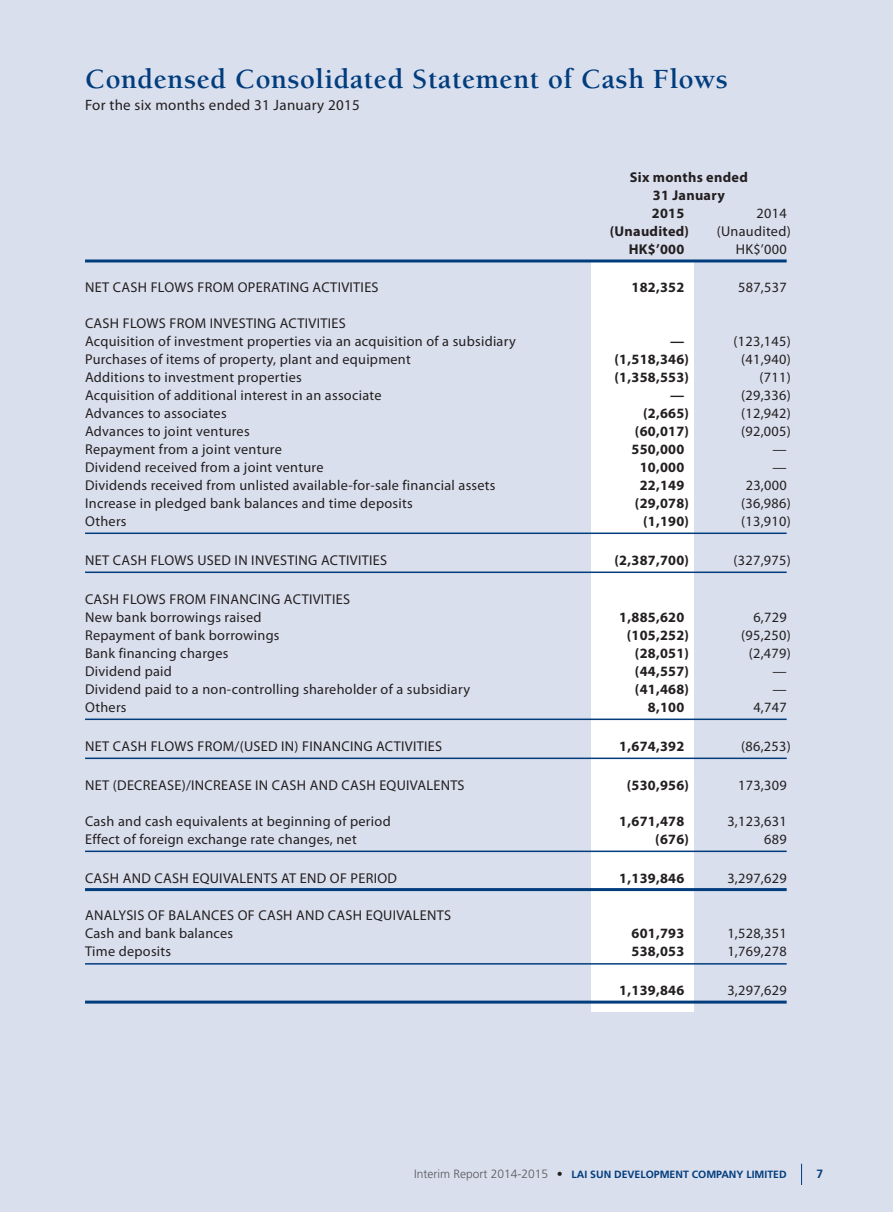
<style>
.page{position:relative;width:893px;height:1212px;background:#dadfed}
.page>*{position:absolute;margin:0;border:0;box-sizing:border-box;transform-origin:0 0}
.Heading{font:700 28.5px "Berkeley Std";letter-spacing:.02em;color:#013d7d}
.Date{font:15px "Myriad Pro";letter-spacing:.02em;color:#231f20}
.Table_2_colume{font:14.25px "Myriad Pro";letter-spacing:.02em;color:#231f20}
.Table_2_colume-2{font:700 14.25px "Myriad Pro";letter-spacing:.02em;color:#231f20}
.t1{font:700 12px "Frutiger LT Std";color:#013d7d}
.t2{font:700 10.5px "Frutiger LT Std";color:#013d7d}
.s1{font-weight:300;font-size:12px;color:#57585a}
.s2{font-size:12px;color:#231f20}
</style>
<div class="page">
<svg style="left:801px;top:1164px;width:1px;height:21px"></svg>
<div style="left:591px;top:261px;width:102px;height:751px;background:#fff"></div>
<hr style="left:85px;top:259px;width:702px;height:3px;background:#013d7d">
<hr style="left:85px;top:532px;width:702px;height:2px;background:#013d7d">
<hr style="left:85px;top:571px;width:702px;height:2px;background:#013d7d">
<hr style="left:85px;top:718px;width:702px;height:2px;background:#013d7d">
<hr style="left:85px;top:757px;width:702px;height:2px;background:#013d7d">
<hr style="left:85px;top:850px;width:702px;height:2px;background:#013d7d">
<hr style="left:85px;top:888px;width:702px;height:3px;background:#013d7d">
<hr style="left:85px;top:963px;width:702px;height:1px;background:#013d7d">
<hr style="left:85px;top:1000px;width:702px;height:3px;background:#013d7d">
<p class="Heading" style="left:85px;top:64px;width:644px">Condensed Consolidated Statement of Cash Flows</p>
<p class="Date" style="left:85px;top:96px;width:276px">For the six months ended 31 January 2015</p>
<p class="Table_2_colume-2" style="left:630px;top:168px;width:119px">Six months ended</p>
<p class="Table_2_colume-2" style="left:653px;top:186px;width:73px">31 January</p>
<p class="Table_2_colume-2" style="left:652px;top:204px;width:34px">2015</p>
<p class="Table_2_colume" style="left:757px;top:204px;width:32px">2014</p>
<p class="Table_2_colume-2" style="left:610px;top:222px;width:81px">(Unaudited)</p>
<p class="Table_2_colume" style="left:717px;top:222px;width:75px">(Unaudited)</p>
<p class="Table_2_colume-2" style="left:629px;top:240px;width:57px">HK$’000</p>
<p class="Table_2_colume" style="left:736px;top:240px;width:52px">HK$’000</p>
<p class="Table_2_colume" style="left:85px;top:278px;width:295px">NET CASH FLOWS FROM OPERATING ACTIVITIES</p>
<p class="Table_2_colume-2" style="left:631px;top:277px;width:54px">182,352</p>
<p class="Table_2_colume" style="left:738px;top:278px;width:50px">587,537</p>
<p class="Table_2_colume" style="left:85px;top:314px;width:262px">CASH FLOWS FROM INVESTING ACTIVITIES</p>
<p class="Table_2_colume" style="left:85px;top:332px;width:432px">Acquisition of investment properties via an acquisition of a subsidiary</p>
<p class="Table_2_colume-2" style="left:670px;top:331px;width:16px">—</p>
<p class="Table_2_colume" style="left:733px;top:332px;width:59px">(123,145)</p>
<p class="Table_2_colume" style="left:85px;top:350px;width:327px">Purchases of items of property, plant and equipment</p>
<p class="Table_2_colume-2" style="left:614px;top:349px;width:76px">(1,518,346)</p>
<p class="Table_2_colume" style="left:741px;top:350px;width:51px">(41,940)</p>
<p class="Table_2_colume" style="left:85px;top:368px;width:218px">Additions to investment properties</p>
<p class="Table_2_colume-2" style="left:614px;top:367px;width:76px">(1,358,553)</p>
<p class="Table_2_colume" style="left:759px;top:368px;width:33px">(711)</p>
<p class="Table_2_colume" style="left:85px;top:386px;width:298px">Acquisition of additional interest in an associate</p>
<p class="Table_2_colume-2" style="left:670px;top:385px;width:16px">—</p>
<p class="Table_2_colume" style="left:741px;top:386px;width:51px">(29,336)</p>
<p class="Table_2_colume" style="left:85px;top:404px;width:143px">Advances to associates</p>
<p class="Table_2_colume-2" style="left:643px;top:403px;width:47px">(2,665)</p>
<p class="Table_2_colume" style="left:741px;top:404px;width:51px">(12,942)</p>
<p class="Table_2_colume" style="left:85px;top:422px;width:166px">Advances to joint ventures</p>
<p class="Table_2_colume-2" style="left:635px;top:421px;width:56px">(60,017)</p>
<p class="Table_2_colume" style="left:741px;top:422px;width:51px">(92,005)</p>
<p class="Table_2_colume" style="left:85px;top:440px;width:198px">Repayment from a joint venture</p>
<p class="Table_2_colume-2" style="left:631px;top:439px;width:54px">550,000</p>
<p class="Table_2_colume" style="left:772px;top:440px;width:16px">—</p>
<p class="Table_2_colume" style="left:85px;top:458px;width:240px">Dividend received from a joint venture</p>
<p class="Table_2_colume-2" style="left:640px;top:457px;width:46px">10,000</p>
<p class="Table_2_colume" style="left:772px;top:458px;width:16px">—</p>
<p class="Table_2_colume" style="left:85px;top:476px;width:412px">Dividends received from unlisted available-for-sale financial assets</p>
<p class="Table_2_colume-2" style="left:640px;top:475px;width:46px">22,149</p>
<p class="Table_2_colume" style="left:746px;top:476px;width:42px">23,000</p>
<p class="Table_2_colume" style="left:85px;top:494px;width:329px">Increase in pledged bank balances and time deposits</p>
<p class="Table_2_colume-2" style="left:635px;top:493px;width:56px">(29,078)</p>
<p class="Table_2_colume" style="left:741px;top:494px;width:51px">(36,986)</p>
<p class="Table_2_colume" style="left:85px;top:512px;width:43px">Others</p>
<p class="Table_2_colume-2" style="left:643px;top:511px;width:47px">(1,190)</p>
<p class="Table_2_colume" style="left:741px;top:512px;width:51px">(13,910)</p>
<p class="Table_2_colume" style="left:85px;top:551px;width:304px">NET CASH FLOWS USED IN INVESTING ACTIVITIES</p>
<p class="Table_2_colume-2" style="left:614px;top:550px;width:76px">(2,387,700)</p>
<p class="Table_2_colume" style="left:733px;top:551px;width:59px">(327,975)</p>
<p class="Table_2_colume" style="left:85px;top:590px;width:266px">CASH FLOWS FROM FINANCING ACTIVITIES</p>
<p class="Table_2_colume" style="left:85px;top:608px;width:178px">New bank borrowings raised</p>
<p class="Table_2_colume-2" style="left:619px;top:607px;width:67px">1,885,620</p>
<p class="Table_2_colume" style="left:753px;top:608px;width:35px">6,729</p>
<p class="Table_2_colume" style="left:85px;top:626px;width:196px">Repayment of bank borrowings</p>
<p class="Table_2_colume-2" style="left:627px;top:625px;width:64px">(105,252)</p>
<p class="Table_2_colume" style="left:741px;top:626px;width:51px">(95,250)</p>
<p class="Table_2_colume" style="left:85px;top:644px;width:145px">Bank financing charges</p>
<p class="Table_2_colume-2" style="left:635px;top:643px;width:56px">(28,051)</p>
<p class="Table_2_colume" style="left:749px;top:644px;width:43px">(2,479)</p>
<p class="Table_2_colume" style="left:85px;top:662px;width:88px">Dividend paid</p>
<p class="Table_2_colume-2" style="left:635px;top:661px;width:56px">(44,557)</p>
<p class="Table_2_colume" style="left:772px;top:662px;width:16px">—</p>
<p class="Table_2_colume" style="left:85px;top:680px;width:387px">Dividend paid to a non-controlling shareholder of a subsidiary</p>
<p class="Table_2_colume-2" style="left:635px;top:679px;width:56px">(41,468)</p>
<p class="Table_2_colume" style="left:772px;top:680px;width:16px">—</p>
<p class="Table_2_colume" style="left:85px;top:698px;width:43px">Others</p>
<p class="Table_2_colume-2" style="left:648px;top:697px;width:38px">8,100</p>
<p class="Table_2_colume" style="left:753px;top:698px;width:35px">4,747</p>
<p class="Table_2_colume" style="left:85px;top:737px;width:359px">NET CASH FLOWS FROM/(USED IN) FINANCING ACTIVITIES</p>
<p class="Table_2_colume-2" style="left:619px;top:736px;width:67px">1,674,392</p>
<p class="Table_2_colume" style="left:741px;top:737px;width:51px">(86,253)</p>
<p class="Table_2_colume" style="left:85px;top:776px;width:381px">NET (DECREASE)/INCREASE IN CASH AND CASH EQUIVALENTS</p>
<p class="Table_2_colume-2" style="left:627px;top:775px;width:64px">(530,956)</p>
<p class="Table_2_colume" style="left:738px;top:776px;width:50px">173,309</p>
<p class="Table_2_colume" style="left:85px;top:812px;width:307px">Cash and cash equivalents at beginning of period</p>
<p class="Table_2_colume-2" style="left:619px;top:811px;width:67px">1,671,478</p>
<p class="Table_2_colume" style="left:727px;top:812px;width:61px">3,123,631</p>
<p class="Table_2_colume" style="left:85px;top:830px;width:273px">Effect of foreign exchange rate changes, net</p>
<p class="Table_2_colume-2" style="left:655px;top:829px;width:35px">(676)</p>
<p class="Table_2_colume" style="left:764px;top:830px;width:24px">689</p>
<p class="Table_2_colume" style="left:85px;top:869px;width:313px">CASH AND CASH EQUIVALENTS AT END OF PERIOD</p>
<p class="Table_2_colume-2" style="left:619px;top:868px;width:67px">1,139,846</p>
<p class="Table_2_colume" style="left:727px;top:869px;width:61px">3,297,629</p>
<p class="Table_2_colume" style="left:85px;top:906px;width:367px">ANALYSIS OF BALANCES OF CASH AND CASH EQUIVALENTS</p>
<p class="Table_2_colume" style="left:85px;top:924px;width:150px">Cash and bank balances</p>
<p class="Table_2_colume-2" style="left:631px;top:924px;width:54px">601,793</p>
<p class="Table_2_colume" style="left:727px;top:924px;width:61px">1,528,351</p>
<p class="Table_2_colume" style="left:85px;top:942px;width:88px">Time deposits</p>
<p class="Table_2_colume-2" style="left:631px;top:942px;width:54px">538,053</p>
<p class="Table_2_colume" style="left:727px;top:942px;width:61px">1,769,278</p>
<p class="Table_2_colume-2" style="left:619px;top:981px;width:67px">1,139,846</p>
<p class="Table_2_colume" style="left:727px;top:981px;width:61px">3,297,629</p>
<p class="t2" style="left:414px;top:1168px;width:374px"><span class="s1">Interim Report 2014-2015</span> <span class="s2">•</span> LAI SUN DEVELOPMENT COMPANY LIMITED</p>
<p class="t1" style="left:816px;top:1167px;width:8px">7</p>
</div>
